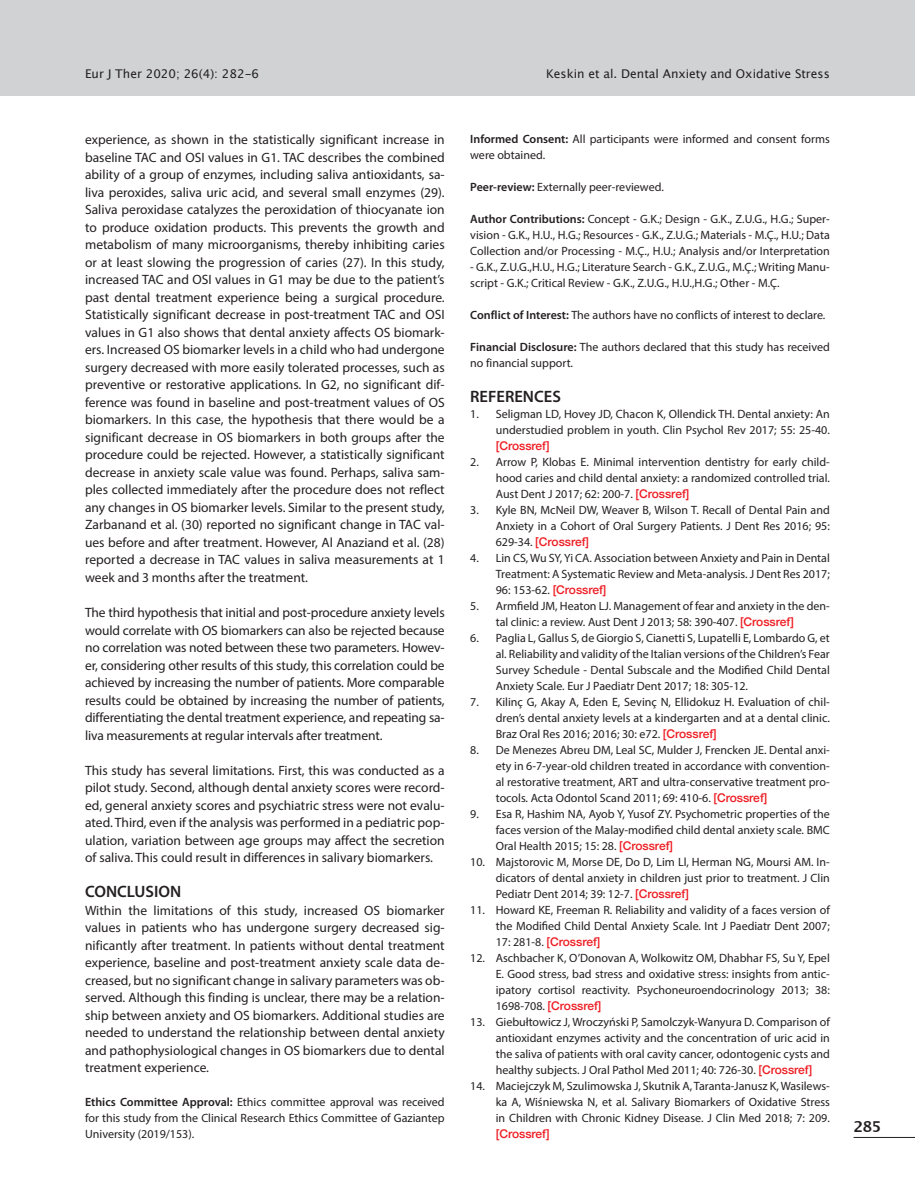
<style>
.page{position:relative;width:915px;height:1191px;background:#fff}
.page>*{position:absolute;margin:0;border:0;box-sizing:border-box;transform-origin:0 0}
.t1{font:600 16.5px "Myriad Pro";color:#231f20}
.t2{font:700 15px "Lucida Grande";color:#231f20}
.t3{font:13.5px/17.5px "Myriad Pro";color:#231f20;text-align:justify}
.t4{font:12px/16px "Myriad Pro";color:#231f20;text-align:justify}
.t5{font:12px "Lucida Grande";color:#231f20}
.s1{font-weight:600}
.s2{font-family:"Helvetica Neue";font-weight:500;color:#ee1d23}
</style>
<div class="page">
<div style="left:0;top:0;width:914px;height:95px;background:#d1d2d4"></div>
<hr style="left:853px;top:1137px;width:61px;height:1px;background:#231f20">
<p class="t5" style="left:85px;top:66px;width:175px">Eur J Ther 2020; 26(4): 282-6</p>
<p class="t5" style="left:546px;top:66px;width:285px">Keskin et al. Dental Anxiety and Oxidative Stress</p>
<p class="t3" style="left:85px;top:131px;width:361px">experience, as shown in the statistically significant increase in baseline TAC and OSI values in G1. TAC describes the combined ability of a group of enzymes, including saliva antioxidants, sa&shy;liva peroxides, saliva uric acid, and several small enzymes (29).<br>Saliva peroxidase catalyzes the peroxidation of thiocyanate ion to produce oxidation products. This prevents the growth and metabolism of many microorganisms, thereby inhibiting caries or at least slowing the progression of caries (27). In this study, increased TAC and OSI values in G1 may be due to the patient’s past dental treatment experience being a surgical procedure.<br>Statistically significant decrease in post-treatment TAC and OSI values in G1 also shows that dental anxiety affects OS biomark&shy;ers. Increased OS biomarker levels in a child who had undergone surgery decreased with more easily tolerated processes, such as preventive or restorative applications. In G2, no significant dif&shy;ference was found in baseline and post-treatment values of OS biomarkers. In this case, the hypothesis that there would be a significant decrease in OS biomarkers in both groups after the procedure could be rejected. However, a statistically significant decrease in anxiety scale value was found. Perhaps, saliva sam&shy;ples collected immediately after the procedure does not reflect any changes in OS biomarker levels. Similar to the present study, Zarbanand et al. (30) reported no significant change in TAC val&shy;ues before and after treatment. However, Al Anaziand et al. (28) reported a decrease in TAC values in saliva measurements at 1 week and 3 months after the treatment.</p>
<p class="t3" style="left:85px;top:603px;width:361px">The third hypothesis that initial and post-procedure anxiety levels would correlate with OS biomarkers can also be rejected because no correlation was noted between these two parameters. Howev&shy;er, considering other results of this study, this correlation could be achieved by increasing the number of patients. More comparable results could be obtained by increasing the number of patients, differentiating the dental treatment experience, and repeating sa&shy;liva measurements at regular intervals after treatment.</p>
<p class="t3" style="left:85px;top:761px;width:361px">This study has several limitations. First, this was conducted as a pilot study. Second, although dental anxiety scores were record&shy;ed, general anxiety scores and psychiatric stress were not evalu&shy;ated. Third, even if the analysis was performed in a pediatric pop&shy;ulation, variation between age groups may affect the secretion of saliva. This could result in differences in salivary biomarkers.</p>
<p class="t1" style="left:85px;top:881px;width:98px">CONCLUSION</p>
<p class="t3" style="left:85px;top:901px;width:361px">Within the limitations of this study, increased OS biomarker values in patients who has undergone surgery decreased sig&shy;nificantly after treatment. In patients without dental treatment experience, baseline and post-treatment anxiety scale data de&shy;creased, but no significant change in salivary parameters was ob&shy;served. Although this finding is unclear, there may be a relation&shy;ship between anxiety and OS biomarkers. Additional studies are needed to understand the relationship between dental anxiety and pathophysiological changes in OS biomarkers due to dental treatment experience.</p>
<p class="t4" style="left:85px;top:1093px;width:361px"><span class="s1">Ethics Committee Approval:</span> Ethics committee approval was received for this study from the Clinical Research Ethics Committee of Gaziantep University (2019/153).</p>
<p class="t4" style="left:470px;top:131px;width:361px"><span class="s1">Informed Consent:</span> All participants were informed and consent forms were obtained.</p>
<p class="t4" style="left:470px;top:179px;width:195px"><span class="s1">Peer-review:</span> Externally peer-reviewed.</p>
<p class="t4" style="left:470px;top:211px;width:361px"><span class="s1">Author Contributions:</span> Concept - G.K.; Design - G.K., Z.U.G., H.G.; Super&shy;vision - G.K., H.U., H.G.; Resources - G.K., Z.U.G.; Materials - M.Ç., H.U.; Data Collection and/or Processing - M.Ç., H.U.; Analysis and/or Interpretation</p>
<p class="t4" style="left:470px;top:259px;width:361px">- G.K., Z.U.G.,H.U., H.G.; Literature Search - G.K., Z.U.G., M.Ç.; Writing Manu&shy;script - G.K.; Critical Review - G.K., Z.U.G., H.U.,H.G.; Other - M.Ç.</p>
<p class="t4" style="left:470px;top:307px;width:356px"><span class="s1">Conflict of Interest:</span> The authors have no conflicts of interest to declare.</p>
<p class="t4" style="left:470px;top:339px;width:361px"><span class="s1">Financial Disclosure:</span> The authors declared that this study has received no financial support.</p>
<p class="t1" style="left:470px;top:386px;width:92px">REFERENCES</p>
<p class="t4" style="left:495px;top:406px;width:335px;text-indent:-26px">1. Seligman LD, Hovey JD, Chacon K, Ollendick TH. Dental anxiety: An understudied problem in youth. Clin Psychol Rev 2017; 55: 25-40. <span class="s2">[Crossref]</span></p>
<p class="t4" style="left:495px;top:454px;width:335px;text-indent:-26px">2. Arrow P, Klobas E. Minimal intervention dentistry for early child&shy;hood caries and child dental anxiety: a randomized controlled trial.<br>Aust Dent J 2017; 62: 200-7. <span class="s2">[Crossref]</span></p>
<p class="t4" style="left:495px;top:502px;width:335px;text-indent:-26px">3. Kyle BN, McNeil DW, Weaver B, Wilson T. Recall of Dental Pain and Anxiety in a Cohort of Oral Surgery Patients. J Dent Res 2016; 95:<br>629-34. <span class="s2">[Crossref]</span></p>
<p class="t4" style="left:495px;top:550px;width:335px;text-indent:-26px">4. Lin CS, Wu SY, Yi CA. Association between Anxiety and Pain in Dental Treatment: A Systematic Review and Meta-analysis. J Dent Res 2017; 96: 153-62. <span class="s2">[Crossref]</span></p>
<p class="t4" style="left:495px;top:597px;width:335px;text-indent:-26px">5. Armfield JM, Heaton LJ. Management of fear and anxiety in the den&shy;tal clinic: a review. Aust Dent J 2013; 58: 390-407. <span class="s2">[Crossref]</span></p>
<p class="t4" style="left:495px;top:629px;width:335px;text-indent:-26px">6. Paglia L, Gallus S, de Giorgio S, Cianetti S, Lupatelli E, Lombardo G, et al. Reliability and validity of the Italian versions of the Children’s Fear Survey Schedule - Dental Subscale and the Modified Child Dental Anxiety Scale. Eur J Paediatr Dent 2017; 18: 305-12.</p>
<p class="t4" style="left:495px;top:693px;width:335px;text-indent:-26px">7. Kilinç G, Akay A, Eden E, Sevinç N, Ellidokuz H. Evaluation of chil&shy;dren’s dental anxiety levels at a kindergarten and at a dental clinic.<br>Braz Oral Res 2016; 2016; 30: e72. <span class="s2">[Crossref]</span></p>
<p class="t4" style="left:495px;top:741px;width:335px;text-indent:-26px">8. De Menezes Abreu DM, Leal SC, Mulder J, Frencken JE. Dental anxi&shy;ety in 6-7-year-old children treated in accordance with convention&shy;al restorative treatment, ART and ultra-conservative treatment pro&shy;tocols. Acta Odontol Scand 2011; 69: 410-6. <span class="s2">[Crossref]</span></p>
<p class="t4" style="left:495px;top:805px;width:335px;text-indent:-26px">9. Esa R, Hashim NA, Ayob Y, Yusof ZY. Psychometric properties of the faces version of the Malay-modified child dental anxiety scale. BMC Oral Health 2015; 15: 28. <span class="s2">[Crossref]</span></p>
<p class="t4" style="left:495px;top:853px;width:335px;text-indent:-26px">10. Majstorovic M, Morse DE, Do D, Lim Ll, Herman NG, Moursi AM. In&shy;dicators of dental anxiety in children just prior to treatment. J Clin Pediatr Dent 2014; 39: 12-7. <span class="s2">[Crossref]</span></p>
<p class="t4" style="left:495px;top:901px;width:335px;text-indent:-26px">11. Howard KE, Freeman R. Reliability and validity of a faces version of the Modified Child Dental Anxiety Scale. Int J Paediatr Dent 2007; 17: 281-8. <span class="s2">[Crossref]</span></p>
<p class="t4" style="left:495px;top:949px;width:335px;text-indent:-26px">12. Aschbacher K, O’Donovan A, Wolkowitz OM, Dhabhar FS, Su Y, Epel E. Good stress, bad stress and oxidative stress: insights from antic&shy;ipatory cortisol reactivity. Psychoneuroendocrinology 2013; 38:<br>1698-708. <span class="s2">[Crossref]</span></p>
<p class="t4" style="left:495px;top:1013px;width:335px;text-indent:-26px">13. Giebułtowicz J, Wroczyński P, Samolczyk-Wanyura D. Comparison of antioxidant enzymes activity and the concentration of uric acid in the saliva of patients with oral cavity cancer, odontogenic cysts and healthy subjects. J Oral Pathol Med 2011; 40: 726-30. <span class="s2">[Crossref]</span></p>
<p class="t4" style="left:495px;top:1077px;width:335px;text-indent:-26px">14. Maciejczyk M, Szulimowska J, Skutnik A, Taranta-Janusz K, Wasilews&shy;ka A, Wiśniewska N, et al. Salivary Biomarkers of Oxidative Stress in Children with Chronic Kidney Disease. J Clin Med 2018; 7: 209. <span class="s2">[Crossref]</span></p>
<p class="t2" style="left:853px;top:1114px;width:29px">285</p>
</div>
